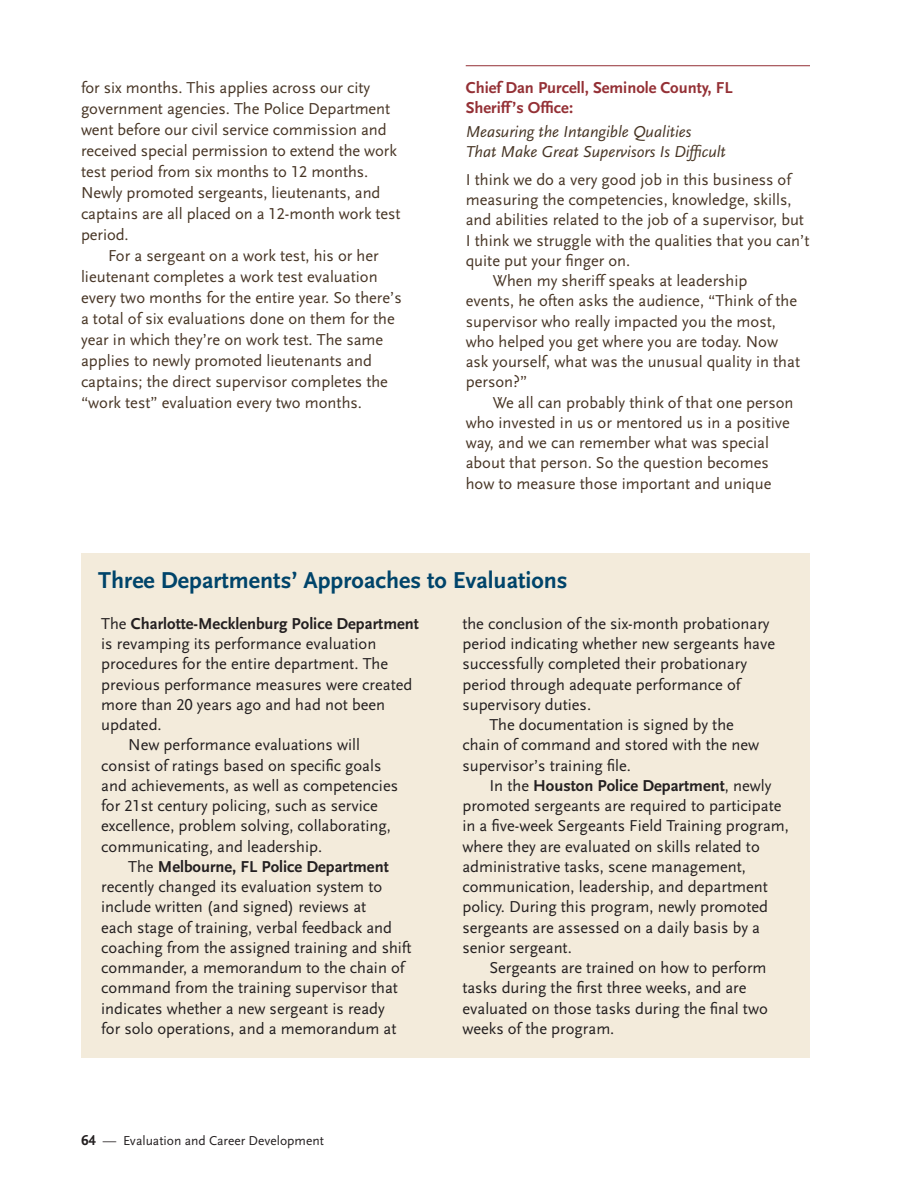
<style>
.page{position:relative;width:918px;height:1188px;background:#fff}
.page>*{position:absolute;margin:0;border:0;box-sizing:border-box;transform-origin:0 0}
.sidebar_-_title{font:700 24px "Scala Sans LF";color:#00446a}
.sidebar_-_text{font:16.5px/20.2px "Scala Sans LF";color:#231f20}
.quote_-_text{font:16.5px/20.2px "Scala Sans LF";color:#483626}
.quote_-_text_-_no_in{font:16.5px/21px "Scala Sans LF";letter-spacing:-.005em;color:#483626}
.sidebar_-_text_no_in{font:16.5px/20.2px "Scala Sans LF";color:#231f20}
.quote_-_title{font:italic 16.5px/19.5px "Scala Sans LF";color:#483626}
.quote_-_name{font:700 16.5px/19.5px "Scala Sans LF";color:#943035}
.t1{font:13.5px "Scala Sans LF";color:#231f20}
.s1{font-weight:700}
.s2{font-weight:700;font-size:15px}
</style>
<div class="page">
<hr style="left:466px;top:65px;width:344px;height:1px;background:#943035">
<div style="left:81px;top:554px;width:729px;height:504px;background:#f3ebdb"></div>
<p class="quote_-_text_-_no_in" style="left:81px;top:78px;width:321px">for six months. This applies across our city government agencies. The Police Department went before our civil service commission and received special permission to extend the work test period from six months to 12 months.<br>Newly promoted sergeants, lieutenants, and captains are all placed on a 12-month work test period.</p>
<p class="quote_-_text" style="left:81px;top:246px;width:322px;line-height:21px;text-indent:27px">For a sergeant on a work test, his or her lieutenant completes a work test evaluation every two months for the entire year. So there’s a total of six evaluations done on them for the year in which they’re on work test. The same applies to newly promoted lieutenants and captains; the direct supervisor completes the “work test” evaluation every two months.</p>
<p class="quote_-_name" style="left:466px;top:78px;width:268px">Chief Dan Purcell, Seminole County, FL<br>Sheriff’s Office:</p>
<p class="quote_-_title" style="left:466px;top:122px;width:262px">Measuring the Intangible Qualities<br>That Make Great Supervisors Is Difficult</p>
<p class="quote_-_text_-_no_in" style="left:466px;top:170px;width:345px;line-height:20.1px">I think we do a very good job in this business of measuring the competencies, knowledge, skills, and abilities related to the job of a supervisor, but I think we struggle with the qualities that you can’t quite put your finger on.</p>
<p class="quote_-_text" style="left:466px;top:271px;width:336px;text-indent:27px">When my sheriff speaks at leadership<br>events, he often asks the audience, “Think of the supervisor who really impacted you the most, who helped you get where you are today. Now ask yourself, what was the unusual quality in that person?”</p>
<p class="quote_-_text" style="left:466px;top:393px;width:329px;text-indent:27px">We all can probably think of that one person who invested in us or mentored us in a positive way, and we can remember what was special about that person. So the question becomes how to measure those important and unique</p>
<p class="sidebar_-_title" style="left:98px;top:568px;width:471px">Three Departments’ Approaches to Evaluations</p>
<p class="sidebar_-_text_no_in" style="left:101px;top:614px;width:319px">The <span class="s1">Charlotte-Mecklenburg Police Department </span>is revamping its performance evaluation procedures for the entire department. The previous performance measures were created more than 20 years ago and had not been updated.</p>
<p class="sidebar_-_text" style="left:101px;top:735px;width:298px;text-indent:27px">New performance evaluations will consist of ratings based on specific goals and achievements, as well as competencies for 21st century policing, such as service excellence, problem solving, collaborating, communicating, and leadership.</p>
<p class="sidebar_-_text" style="left:101px;top:857px;width:312px;text-indent:27px">The <span class="s1">Melbourne, FL Police Department </span>recently changed its evaluation system to include written (and signed) reviews at<br>each stage of training, verbal feedback and coaching from the assigned training and shift commander, a memorandum to the chain of command from the training supervisor that indicates whether a new sergeant is ready<br>for solo operations, and a memorandum at</p>
<p class="t1" style="left:81px;top:1133px;width:244px"><span class="s2">64</span> — Evaluation and Career Development</p>
<p class="sidebar_-_text" style="left:462px;top:614px;width:314px">the conclusion of the six-month probationary period indicating whether new sergeants have successfully completed their probationary period through adequate performance of supervisory duties.</p>
<p class="sidebar_-_text" style="left:462px;top:715px;width:298px;text-indent:27px">The documentation is signed by the chain of command and stored with the new supervisor’s training file.</p>
<p class="sidebar_-_text" style="left:462px;top:776px;width:328px;text-indent:27px">In the <span class="s1">Houston Police Department</span>, newly promoted sergeants are required to participate in a five-week Sergeants Field Training program, where they are evaluated on skills related to administrative tasks, scene management, communication, leadership, and department policy. During this program, newly promoted sergeants are assessed on a daily basis by a senior sergeant.</p>
<p class="sidebar_-_text" style="left:462px;top:958px;width:307px;text-indent:27px">Sergeants are trained on how to perform tasks during the first three weeks, and are evaluated on those tasks during the final two weeks of the program.</p>
</div>
